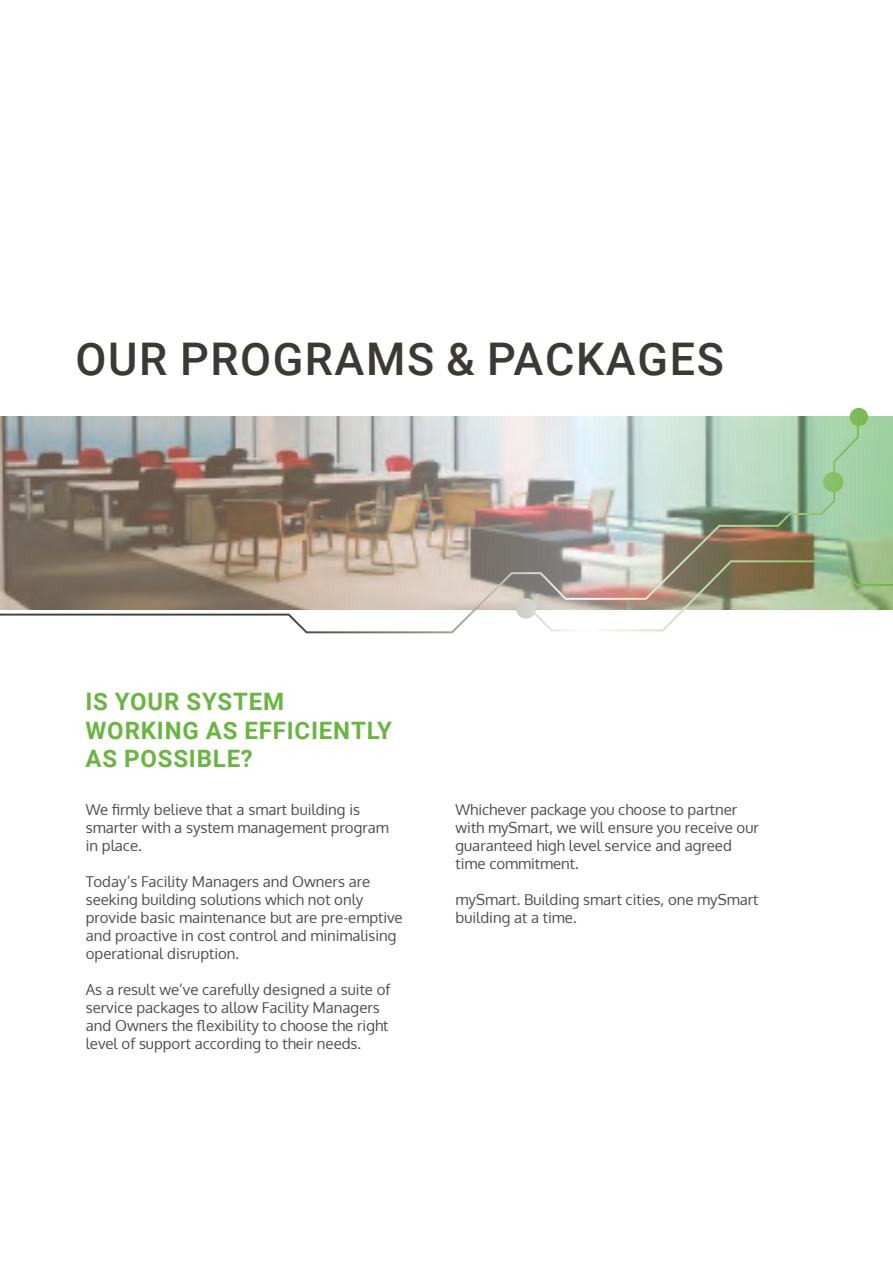
<style>
.page{position:relative;width:893px;height:1263px;background:#fff}
.page>*{position:absolute;margin:0;border:0;box-sizing:border-box;transform-origin:0 0}
.t1{font:500 45px "Roboto";letter-spacing:.035em;color:#3a3934}
.t2{font:700 24px/28.8px "Roboto";letter-spacing:.035em;color:#69b63e}
.t3{font:15px/18px "Oxygen";color:#4e4b4c}
</style>
<div class="page">
<svg style="left:0;top:417px;width:892px;height:143px;background:#b0ceb2"></svg>
<img style="left:0;top:422px;width:859px;height:211px">
<img style="left:533px;top:560px;width:360px;height:71px">
<div style="left:823px;top:472px;width:20px;height:20px;background:#88c066;border-radius:10px"></div>
<div style="left:516px;top:598px;width:20px;height:20px;background:#d2d1ce;border-radius:10px"></div>
<div style="left:850px;top:408px;width:18px;height:18px;background:#7bbb57;border-radius:9px"></div>
<h1 class="t1" style="left:76px;top:327px;width:650px">OUR PROGRAMS &amp; PACKAGES</h1>
<h2 class="t2" style="left:85px;top:686px;width:308px">IS YOUR SYSTEM<br>WORKING AS EFFICIENTLY<br>AS POSSIBLE?</h2>
<p class="t3" style="left:86px;top:800px;width:304px">We firmly believe that a smart building is smarter with a system management program in place.</p>
<p class="t3" style="left:86px;top:872px;width:318px">Today’s Facility Managers and Owners are seeking building solutions which not only provide basic maintenance but are pre-emptive and proactive in cost control and minimalising operational disruption.</p>
<p class="t3" style="left:86px;top:980px;width:306px">As a result we’ve carefully designed a suite of service packages to allow Facility Managers and Owners the flexibility to choose the right level of support according to their needs.</p>
<p class="t3" style="left:456px;top:800px;width:305px">Whichever package you choose to partner with mySmart, we will ensure you receive our guaranteed high level service and agreed time commitment.</p>
<p class="t3" style="left:456px;top:890px;width:304px">mySmart. Building smart cities, one mySmart building at a time.</p>
</div>
